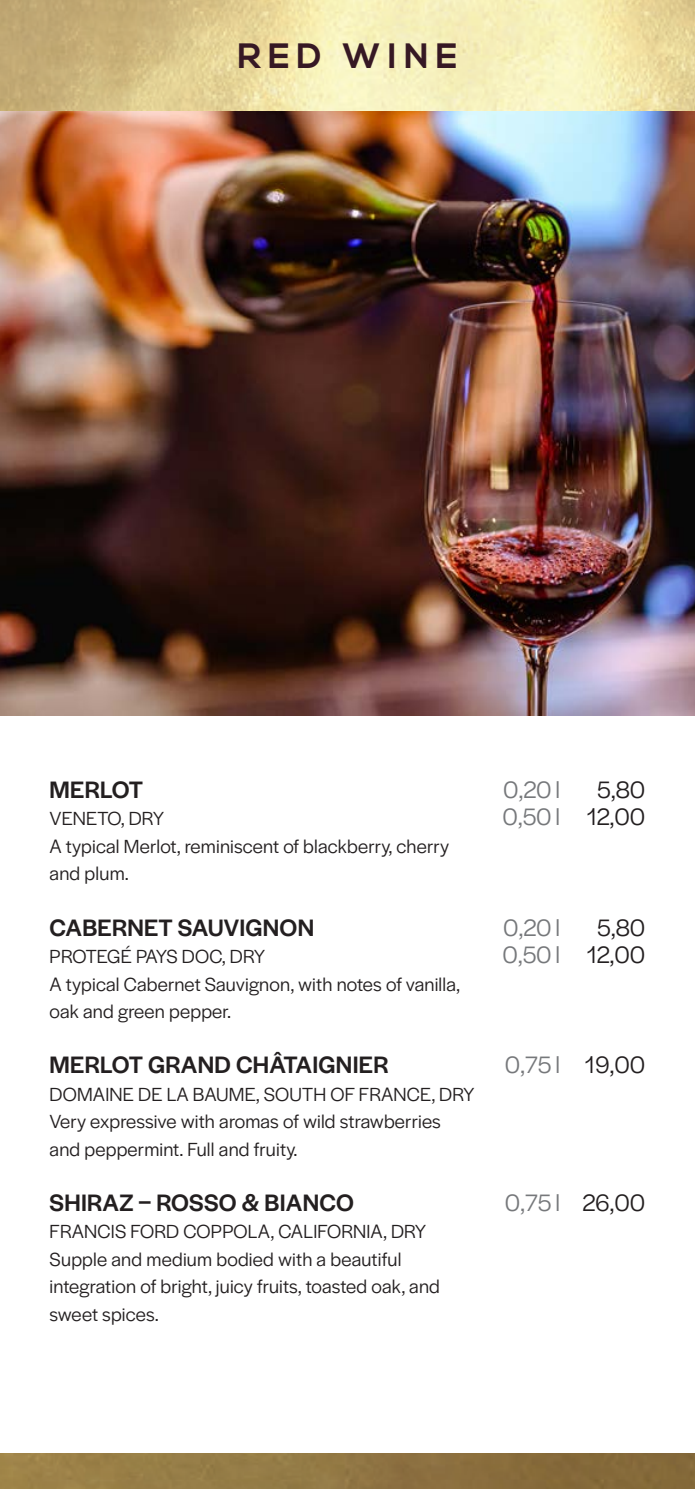
<style>
.page{position:relative;width:695px;height:1489px;background:#fff}
.page>*{position:absolute;margin:0;border:0;box-sizing:border-box;transform-origin:0 0}
.t1{font:700 35px "Nexa";letter-spacing:.2em;color:#361824}
.t2{font:500 25px "Halyard Display";letter-spacing:.01em;color:#231f20}
.t3{font:25px/27.5px "Halyard Display";letter-spacing:-.01em;color:#76787b}
.t4{font:25px/27.5px "Halyard Display";letter-spacing:-.01em;color:#231f20;text-align:center}
.t5{font:20px/27.5px "Halyard Display";letter-spacing:.01em;color:#231f20}
.s1{color:#231f20}
</style>
<div class="page">
<img style="left:0;top:1453px;width:694px;height:35px">
<img style="left:0;top:110px;width:694px;height:605px">
<img style="left:0;top:0;width:694px;height:110px">
<h1 class="t1" style="left:237px;top:36px;width:222px">RED WINE</h1>
<p class="t2" style="left:50px;top:771px;width:95px">MERLOT</p>
<p class="t5" style="left:50px;top:803px;width:401px">VENETO, DRY<br>A typical Merlot, reminiscent of blackberry, cherry and plum.</p>
<p class="t2" style="left:50px;top:909px;width:266px">CABERNET SAUVIGNON</p>
<p class="t5" style="left:50px;top:941px;width:412px">PROTEGÉ PAYS DOC, DRY<br>A typical Cabernet Sauvignon, with notes of vanilla, oak and green pepper.</p>
<p class="t2" style="left:50px;top:1046px;width:340px">MERLOT GRAND CHÂTAIGNIER</p>
<p class="t5" style="left:50px;top:1078px;width:426px">DOMAINE DE LA BAUME, SOUTH OF FRANCE, DRY<br>Very expressive with aromas of wild strawberries and peppermint. Full and fruity.</p>
<p class="t2" style="left:50px;top:1184px;width:306px">SHIRAZ – ROSSO &amp; BIANCO</p>
<p class="t5" style="left:50px;top:1216px;width:392px">FRANCIS FORD COPPOLA, CALIFORNIA, DRY Supple and medium bodied with a beautiful integration of bright, juicy fruits, toasted oak, and sweet spices.</p>
<p class="t3" style="left:502px;top:774px;width:59px">0,20 l<br>0,50 l</p>
<p class="t4" style="left:586px;top:774px;width:60px">5,80<br>12,00</p>
<p class="t3" style="left:502px;top:912px;width:59px">0,20 l<br>0,50 l</p>
<p class="t4" style="left:586px;top:912px;width:60px">5,80<br>12,00</p>
<p class="t3" style="left:505px;top:1049px;width:142px">0,75 l <span class="s1">19,00</span></p>
<p class="t3" style="left:505px;top:1187px;width:142px">0,75 l <span class="s1">26,00</span></p>
</div>
